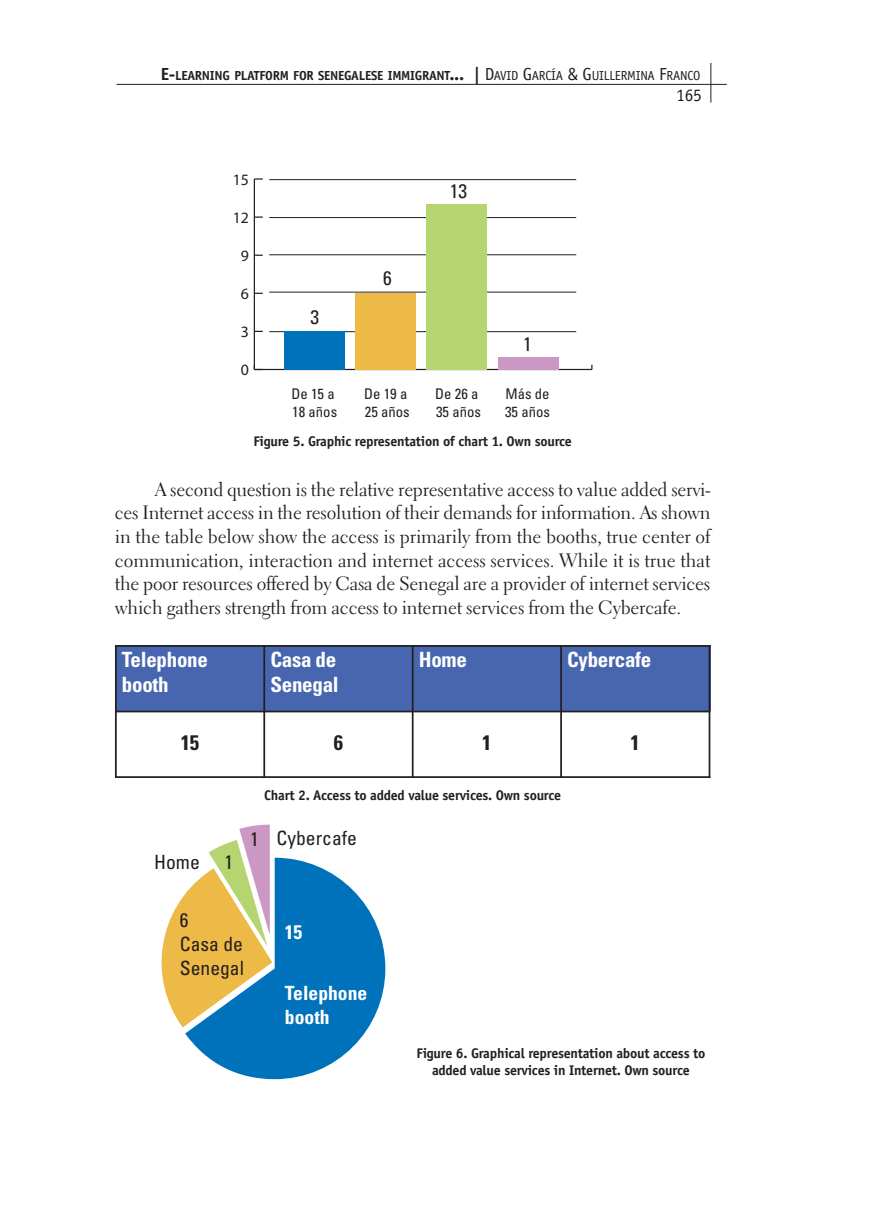
<style>
.page{position:relative;width:875px;height:1223px;background:#fff}
.page>*{position:absolute;margin:0;border:0;box-sizing:border-box;transform-origin:0 0}
.t1{font:700 condensed 21px/25.2px "Univers";letter-spacing:-.015em;color:#fff}
.t2{font:700 condensed 21px "Univers";color:#231f20}
.t3{font:condensed 19.6px/23.8px "Univers";color:#231f20}
.t4{font:700 condensed 19.6px/23.4px "Univers";color:#fff}
.t5{font:19.25px/23.6px "Electra LH";letter-spacing:-.01em;color:#231f20;text-align:justify}
.t6{font:17.5px "Officina Sans";color:#231f20}
.t7{font:15.75px "Myriad";color:#231f20}
.t8{font:condensed 14.7px/17.7px "Univers";color:#231f20}
.t9{font:700 14px/16.8px "Officina Sans";letter-spacing:-.015em;color:#231f20;text-align:center}
.t10{font:700 13.12px "Officina Sans";letter-spacing:-.02em;color:#231f20}
.s1{font-size:17.5px}
.s2{font-weight:400;font-size:17.5px}
.s3{font-weight:400}
</style>
<div class="page">
<hr style="left:117px;top:84px;width:610px;height:1px;background:#231f20">
<hr style="left:710px;top:63px;width:1px;height:40px;background:#231f20">
<hr style="left:254px;top:369px;width:338px;height:1px;background:#231f20">
<hr style="left:254px;top:179px;width:1px;height:190px;background:#231f20">
<svg style="left:255px;top:292px;width:8px;height:2px"></svg>
<svg style="left:255px;top:254px;width:8px;height:2px"></svg>
<svg style="left:255px;top:216px;width:8px;height:2px"></svg>
<div style="left:498px;top:357px;width:60px;height:12px;background:#cb97c4"></div>
<div style="left:426px;top:204px;width:61px;height:165px;background:#b4d56f"></div>
<div style="left:355px;top:293px;width:61px;height:76px;background:#edb947"></div>
<div style="left:284px;top:331px;width:61px;height:38px;background:#0072bc"></div>
<svg style="left:161px;top:824px;width:109px;height:203px"></svg>
<svg style="left:185px;top:857px;width:200px;height:221px;fill:#0072bc"></svg>
<div style="left:115px;top:645px;width:149px;height:66px;background:#4866b0"></div>
<div style="left:264px;top:645px;width:149px;height:66px;background:#4866b0"></div>
<div style="left:413px;top:645px;width:148px;height:66px;background:#4866b0"></div>
<div style="left:561px;top:645px;width:149px;height:66px;background:#4866b0"></div>
<hr style="left:115px;top:645px;width:2px;height:132px;background:#231f20">
<hr style="left:263px;top:645px;width:2px;height:132px;background:#231f20">
<hr style="left:412px;top:645px;width:1px;height:132px;background:#231f20">
<hr style="left:560px;top:645px;width:2px;height:132px;background:#231f20">
<hr style="left:708px;top:645px;width:2px;height:132px;background:#231f20">
<hr style="left:115px;top:645px;width:595px;height:1px;background:#231f20">
<hr style="left:115px;top:710px;width:595px;height:2px;background:#231f20">
<hr style="left:115px;top:776px;width:595px;height:1px;background:#231f20">
<p class="t10" style="left:161px;top:70px;width:541px"><span class="s1">E-</span>LEARNING PLATFORM FOR SENEGALESE IMMIGRANT<span class="s1">... |</span> <span class="s2">D</span><span class="s3">AVID</span> <span class="s2">G</span><span class="s3">ARCÍA</span> <span class="s2">&amp; G</span><span class="s3">UILLERMINA</span> <span class="s2">F</span><span class="s3">RANCO</span></p>
<p class="t6" style="left:676px;top:88px;width:27px">165</p>
<p class="t7" style="left:233px;top:174px;width:18px">15</p>
<p class="t7" style="left:233px;top:212px;width:18px">12</p>
<p class="t7" style="left:241px;top:250px;width:10px">9</p>
<p class="t7" style="left:241px;top:288px;width:10px">6</p>
<p class="t7" style="left:241px;top:326px;width:10px">3</p>
<p class="t7" style="left:241px;top:364px;width:10px">0</p>
<p class="t3" style="left:310px;top:307px;width:10px">3</p>
<p class="t3" style="left:383px;top:267px;width:10px">6</p>
<p class="t3" style="left:450px;top:180px;width:19px">13</p>
<p class="t3" style="left:523px;top:333px;width:10px">1</p>
<p class="t8" style="left:291px;top:386px;width:47px">De 15 a<br>18 años</p>
<p class="t8" style="left:364px;top:386px;width:47px">De 19 a<br>25 años</p>
<p class="t8" style="left:435px;top:386px;width:47px">De 26 a<br>35 años</p>
<p class="t8" style="left:505px;top:386px;width:46px">Más de<br>35 años</p>
<p class="t9" style="left:253px;top:434px;width:320px">Figure 5. Graphic representation of chart 1. Own source</p>
<p class="t5" style="left:115px;top:479px;width:597px;text-indent:40px">A second question is the relative representative access to value added servi&shy;ces Internet access in the resolution of their demands for information. As shown in the table below show the access is primarily from the booths, true center of communication, interaction and internet access services. While it is true that the poor resources offered by Casa de Senegal are a provider of internet services which gathers strength from access to internet services from the Cybercafe.</p>
<p class="t1" style="left:122px;top:648px;width:88px">Telephone booth</p>
<p class="t1" style="left:270px;top:648px;width:70px">Casa de<br>Senegal</p>
<p class="t1" style="left:419px;top:648px;width:50px">Home</p>
<p class="t1" style="left:567px;top:648px;width:86px">Cybercafe</p>
<p class="t2" style="left:181px;top:734px;width:20px">15</p>
<p class="t2" style="left:334px;top:734px;width:11px">6</p>
<p class="t2" style="left:482px;top:734px;width:11px">1</p>
<p class="t2" style="left:631px;top:734px;width:11px">1</p>
<p class="t9" style="left:264px;top:787px;width:298px">Chart 2. Access to added value services. Own source</p>
<p class="t3" style="left:154px;top:851px;width:80px">Home 1</p>
<p class="t3" style="left:250px;top:827px;width:108px">1 Cybercafe</p>
<p class="t3" style="left:180px;top:909px;width:66px">6<br>Casa de<br>Senegal</p>
<p class="t4" style="left:285px;top:922px;width:19px">15</p>
<p class="t4" style="left:285px;top:982px;width:84px">Telephone booth</p>
<p class="t9" style="left:416px;top:1045px;width:290px">Figure 6. Graphical representation about access to added value services in Internet. Own source</p>
</div>
